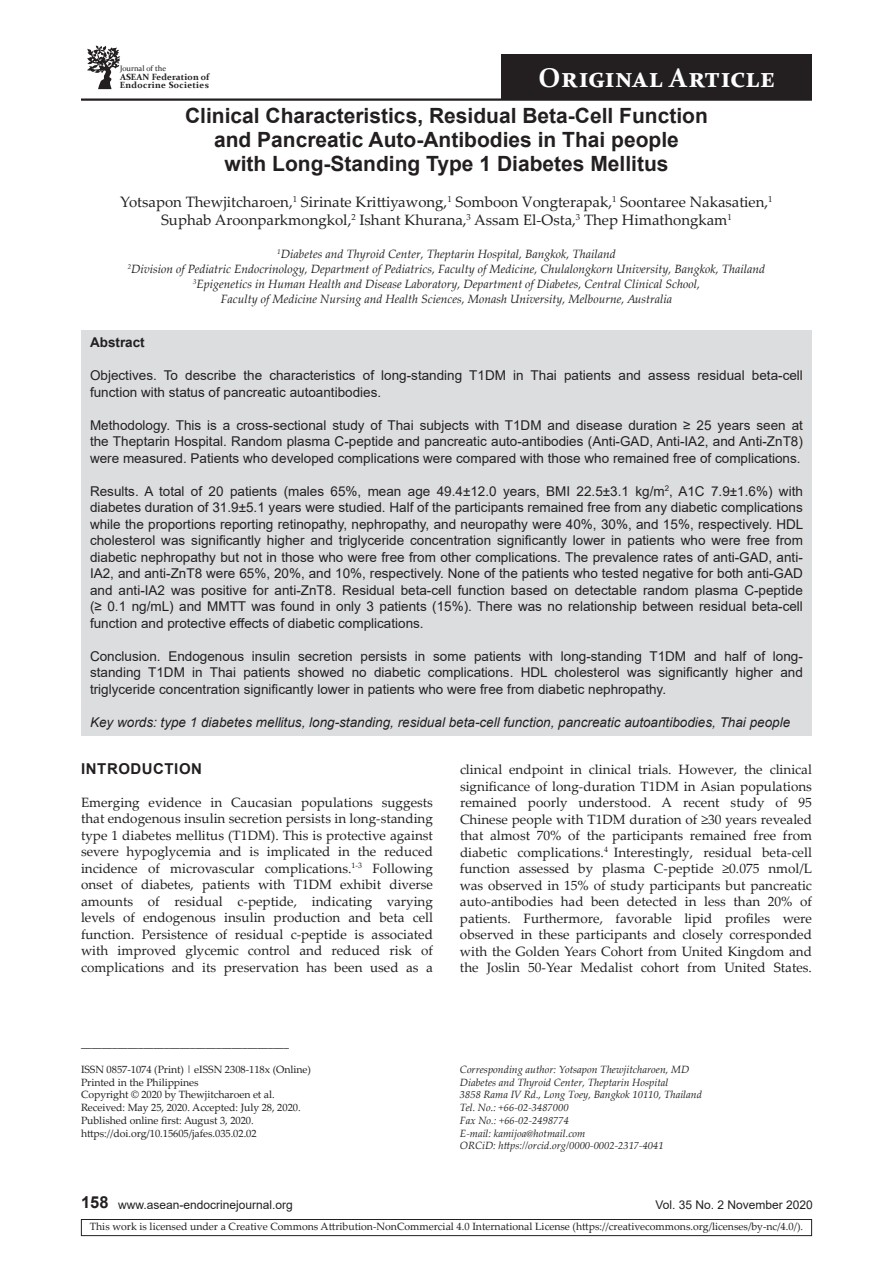
<style>
.page{position:relative;width:893px;height:1263px;background:#fff}
.page>*{position:absolute;margin:0;border:0;box-sizing:border-box;transform-origin:0 0}
.t1{font:700 27px "Constantia";letter-spacing:.005em;color:#fff}
.t2{font:700 21px/24px "Arial";color:#231f20;text-align:center}
.t3{font:15px/18px "Palatino Linotype";color:#231f20;text-align:center}
.t4{font:700 15px "Arial";letter-spacing:.035em;color:#231f20}
.t5{font:13.5px/16.5px "Arial";color:#231f20;text-align:justify}
.t6{font:13.5px/16.5px "Palatino Linotype";color:#231f20;text-align:justify}
.t7{font:italic 13.5px "Arial";color:#231f20}
.t8{font:700 13.5px "Arial";color:#231f20}
.t9{font:italic 12px/15px "Palatino Linotype";color:#231f20;text-align:center}
.t10{font:12px "Arial";color:#231f20}
.t11{font:10.5px/12.8px "Palatino Linotype";letter-spacing:-.005em;color:#231f20}
.t12{font:italic 10.5px/12.8px "Palatino Linotype";color:#231f20}
.t13{font:700 9px/7.5px "Constantia";letter-spacing:.03em;color:#231f20}
.t14{font:7.8px "Constantia";color:#231f20}
.s1{font-weight:700;font-size:16.5px}
</style>
<div class="page">
<div style="left:81px;top:331px;width:731px;height:405px;background:#dcdddf"></div>
<hr style="left:81px;top:98px;width:731px;height:3px;background:#231f20">
<svg style="left:87px;top:45px;width:33px;height:44px"></svg>
<div style="left:501px;top:54px;width:311px;height:46px;background:#231f20"></div>
<div style="left:81px;top:1219px;width:731px;height:17px;border:1px solid #231f20"></div>
<p class="t14" style="left:120px;top:63px;width:48px">Journal of the</p>
<p class="t13" style="left:120px;top:73px;width:91px">ASEAN Federation of<br>Endocrine Societies</p>
<h1 class="t1" style="left:539px;top:59px;width:238px">Original Article</h1>
<h2 class="t2" style="left:185px;top:104px;width:524px">Clinical Characteristics, Residual Beta-Cell Function and Pancreatic Auto-Antibodies in Thai people<br>with Long-Standing Type 1 Diabetes Mellitus</h2>
<p class="t3" style="left:120px;top:193px;width:654px">Yotsapon Thewjitcharoen,<sup>1</sup> Sirinate Krittiyawong,<sup>1</sup> Somboon Vongterapak,<sup>1</sup> Soontaree Nakasatien,<sup>1<br></sup>Suphab Aroonparkmongkol,<sup>2</sup> Ishant Khurana,<sup>3</sup> Assam El-Osta,<sup>3</sup> Thep Himathongkam<sup>1</sup></p>
<p class="t9" style="left:128px;top:246px;width:639px"><sup>1</sup>Diabetes and Thyroid Center, Theptarin Hospital, Bangkok, Thailand<br><sup>2</sup>Division of Pediatric Endocrinology, Department of Pediatrics, Faculty of Medicine, Chulalongkorn University, Bangkok, Thailand <sup>3</sup>Epigenetics in Human Health and Disease Laboratory, Department of Diabetes, Central Clinical School,<br>Faculty of Medicine Nursing and Health Sciences, Monash University, Melbourne, Australia</p>
<p class="t8" style="left:90px;top:333px;width:56px">Abstract</p>
<p class="t5" style="left:90px;top:367px;width:714px">Objectives. To describe the characteristics of long-standing T1DM in Thai patients and assess residual beta-cell function with status of pancreatic autoantibodies.</p>
<p class="t5" style="left:90px;top:417px;width:714px">Methodology. This is a cross-sectional study of Thai subjects with T1DM and disease duration ≥ 25 years seen at the Theptarin Hospital. Random plasma C-peptide and pancreatic auto-antibodies (Anti-GAD, Anti-IA2, and Anti-ZnT8) were measured. Patients who developed complications were compared with those who remained free of complications.</p>
<p class="t5" style="left:90px;top:483px;width:715px">Results. A total of 20 patients (males 65%, mean age 49.4±12.0 years, BMI 22.5±3.1 kg/m<sup>2</sup>, A1C 7.9±1.6%) with diabetes duration of 31.9±5.1 years were studied. Half of the participants remained free from any diabetic complications while the proportions reporting retinopathy, nephropathy, and neuropathy were 40%, 30%, and 15%, respectively. HDL cholesterol was significantly higher and triglyceride concentration significantly lower in patients who were free from diabetic nephropathy but not in those who were free from other complications. The prevalence rates of anti-GAD, anti-IA2, and anti-ZnT8 were 65%, 20%, and 10%, respectively. None of the patients who tested negative for both anti-GAD and anti-IA2 was positive for anti-ZnT8. Residual beta-cell function based on detectable random plasma C-peptide (≥ 0.1 ng/mL) and MMTT was found in only 3 patients (15%). There was no relationship between residual beta-cell function and protective effects of diabetic complications.</p>
<p class="t5" style="left:90px;top:648px;width:714px">Conclusion. Endogenous insulin secretion persists in some patients with long-standing T1DM and half of long&shy;standing T1DM in Thai patients showed no diabetic complications. HDL cholesterol was significantly higher and triglyceride concentration significantly lower in patients who were free from diabetic nephropathy.</p>
<p class="t7" style="left:90px;top:713px;width:702px">Key words: type 1 diabetes mellitus, long-standing, residual beta-cell function, pancreatic autoantibodies, Thai people</p>
<p class="t4" style="left:81px;top:758px;width:122px">INTRODUCTION</p>
<p class="t6" style="left:81px;top:793px;width:353px">Emerging evidence in Caucasian populations suggests that endogenous insulin secretion persists in long-standing type 1 diabetes mellitus (T1DM). This is protective against severe hypoglycemia and is implicated in the reduced incidence of microvascular complications.<sup>1-3</sup> Following onset of diabetes, patients with T1DM exhibit diverse amounts of residual c-peptide, indicating varying levels of endogenous insulin production and beta cell function. Persistence of residual c-peptide is associated with improved glycemic control and reduced risk of complications and its preservation has been used as a</p>
<p class="t6" style="left:460px;top:761px;width:353px">clinical endpoint in clinical trials. However, the clinical significance of long-duration T1DM in Asian populations remained poorly understood. A recent study of 95<br>Chinese people with T1DM duration of ≥30 years revealed that almost 70% of the participants remained free from diabetic complications.<sup>4</sup> Interestingly, residual beta-cell function assessed by plasma C-peptide ≥0.075 nmol/L was observed in 15% of study participants but pancreatic auto-antibodies had been detected in less than 20% of patients. Furthermore, favorable lipid profiles were observed in these participants and closely corresponded with the Golden Years Cohort from United Kingdom and the Joslin 50-Year Medalist cohort from United States.</p>
<p class="t11" style="left:81px;top:1037px;width:209px">________________________________________</p>
<p class="t11" style="left:81px;top:1062px;width:231px">ISSN 0857-1074 (Print) | eISSN 2308-118x (Online)<br>Printed in the Philippines<br>Copyright © 2020 by Thewjitcharoen et al.<br>Received: May 25, 2020. Accepted: July 28, 2020.<br>Published online first: August 3, 2020. https://doi.org/10.15605/jafes.035.02.02</p>
<p class="t12" style="left:460px;top:1062px;width:243px">Corresponding author: Yotsapon Thewjitcharoen, MD Diabetes and Thyroid Center, Theptarin Hospital<br>3858 Rama IV Rd., Long Toey, Bangkok 10110, Thailand Tel. No.: +66-02-3487000<br>Fax No.: +66-02-2498774<br>E-mail: kamijoa@hotmail.com<br>ORCiD: https://orcid.org/0000-0002-2317-4041</p>
<p class="t10" style="left:81px;top:1196px;width:213px"><span class="s1">158</span> www.asean-endocrinejournal.org</p>
<p class="t10" style="left:655px;top:1196px;width:159px">Vol. 35 No. 2 November 2020</p>
<p class="t11" style="left:90px;top:1219px;width:715px">This work is licensed under a Creative Commons Attribution-NonCommercial 4.0 International License (https://creativecommons.org/licenses/by-nc/4.0/).</p>
</div>
